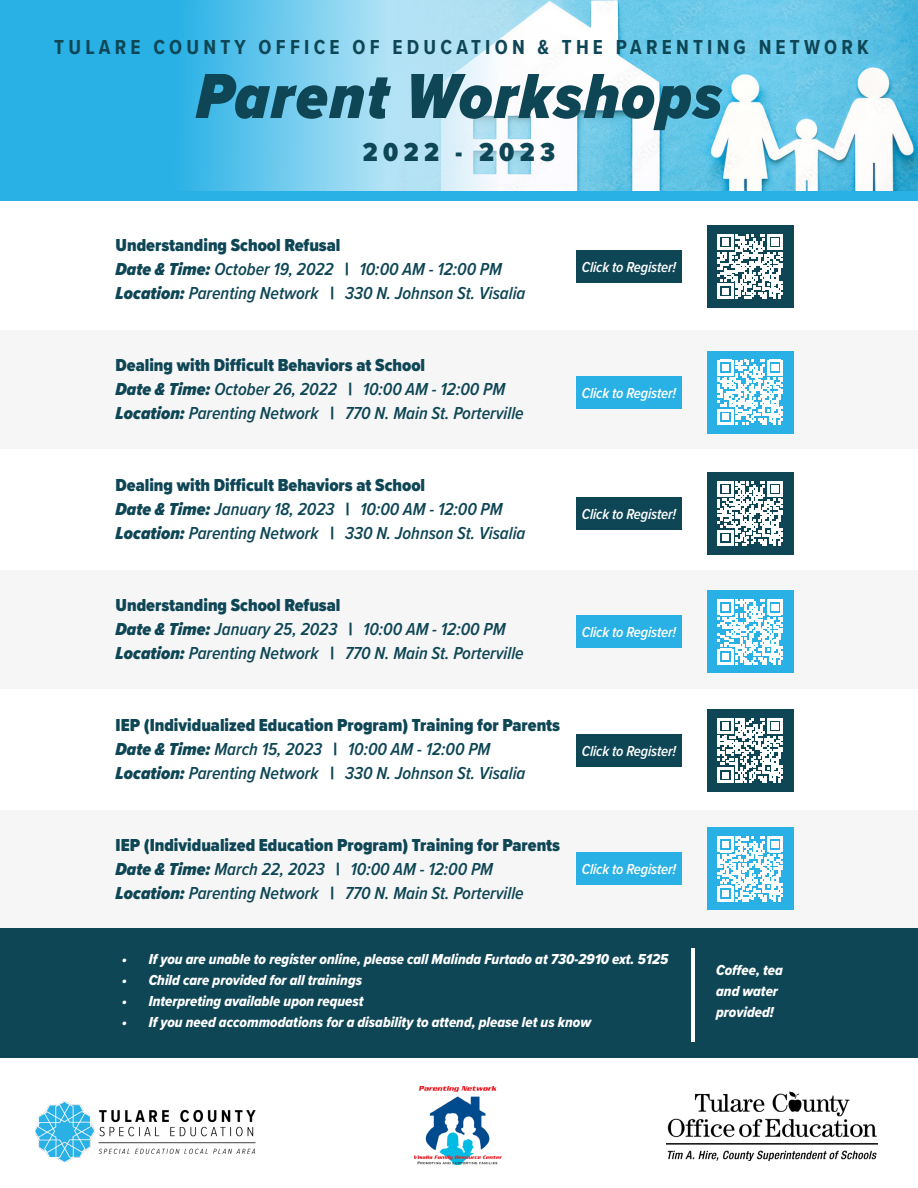
<style>
.page{position:relative;width:918px;height:1188px;background:#fff}
.page>*{position:absolute;margin:0;border:0;box-sizing:border-box;transform-origin:0 0}
.t1{font:italic 900 66px "Proxima Nova Cond";letter-spacing:.025em;color:#0e4655}
.t2{font:900 27px "Proxima Nova Cond";letter-spacing:.2em;color:#0e4655}
.t3{font:700 21px "Proxima Nova Cond";letter-spacing:.2em;color:#0e4655}
.t4{font:italic 600 18px "Proxima Nova Cond";color:#0e4655}
.t5{font:900 18px "Proxima Nova Cond";color:#0e4655}
.t6{font:15px "Proxima Nova Cond Extrabld It";color:#fff}
.t7{font:italic 600 15px "Proxima Nova Cond";letter-spacing:-.01em;color:#fff}
.s1{font-weight:900}
</style>
<div class="page">
<img style="left:525px;top:0;width:393px;height:191px">
<div style="left:0;top:810px;width:918px;height:119px;background:#f6f6f6"></div>
<img style="left:666px;top:1092px;width:211px;height:68px">
<svg style="left:0;top:0;width:525px;height:191px;background:#6ac8ec"></svg>
<img style="left:35px;top:1101px;width:221px;height:61px">
<div style="left:0;top:191px;width:304px;height:10px;background:#29b1e6"></div>
<div style="left:304px;top:191px;width:312px;height:10px;background:#29b1e6"></div>
<div style="left:616px;top:191px;width:302px;height:10px;background:#29b1e6"></div>
<div style="left:0;top:570px;width:918px;height:119px;background:#f6f6f6"></div>
<div style="left:0;top:330px;width:918px;height:119px;background:#f6f6f6"></div>
<div style="left:577px;top:250px;width:105px;height:33px;background:#0e4655"></div>
<div style="left:707px;top:225px;width:87px;height:83px;background:#0e4655"></div>
<svg style="left:718px;top:234px;width:65px;height:65px"></svg>
<div style="left:577px;top:376px;width:105px;height:32px;background:#29b1e6"></div>
<div style="left:707px;top:351px;width:87px;height:83px;background:#29b1e6"></div>
<svg style="left:718px;top:360px;width:65px;height:65px"></svg>
<div style="left:577px;top:497px;width:105px;height:33px;background:#0e4655"></div>
<div style="left:707px;top:472px;width:87px;height:83px;background:#0e4655"></div>
<svg style="left:718px;top:481px;width:65px;height:65px"></svg>
<div style="left:577px;top:616px;width:105px;height:32px;background:#29b1e6"></div>
<div style="left:707px;top:591px;width:87px;height:82px;background:#29b1e6"></div>
<svg style="left:718px;top:600px;width:65px;height:64px"></svg>
<div style="left:577px;top:734px;width:105px;height:33px;background:#0e4655"></div>
<div style="left:707px;top:709px;width:87px;height:83px;background:#0e4655"></div>
<svg style="left:718px;top:718px;width:65px;height:65px"></svg>
<div style="left:577px;top:853px;width:105px;height:32px;background:#29b1e6"></div>
<div style="left:707px;top:828px;width:87px;height:82px;background:#29b1e6"></div>
<svg style="left:718px;top:837px;width:65px;height:64px"></svg>
<img style="left:414px;top:1086px;width:87px;height:79px">
<div style="left:0;top:929px;width:918px;height:129px;background:#0e4655"></div>
<hr style="left:692px;top:948px;width:3px;height:94px;background:#fff">
<p class="t3" style="left:54px;top:31px;width:816px">TULARE COUNTY OFFICE OF EDUCATION &amp; THE PARENTING NETWORK</p>
<p class="t1" style="left:196px;top:47px;width:528px">Parent Workshops</p>
<p class="t2" style="left:363px;top:132px;width:194px">2022 - 2023</p>
<p class="t5" style="left:116px;top:232px;width:226px">Understanding School Refusal</p>
<p class="t4" style="left:116px;top:256px;width:388px"><span class="s1">Date &amp; Time:</span> October 19, 2022 <span class="s1">|</span> 10:00 AM - 12:00 PM</p>
<p class="t4" style="left:116px;top:280px;width:411px"><span class="s1">Location:</span> Parenting Network <span class="s1">|</span> 330 N. Johnson St. Visalia</p>
<p class="t5" style="left:116px;top:352px;width:311px">Dealing with Difficult Behaviors at School</p>
<p class="t4" style="left:116px;top:376px;width:391px"><span class="s1">Date &amp; Time:</span> October 26, 2022 <span class="s1">|</span> 10:00 AM - 12:00 PM</p>
<p class="t4" style="left:116px;top:400px;width:410px"><span class="s1">Location:</span> Parenting Network <span class="s1">|</span> 770 N. Main St. Porterville</p>
<p class="t5" style="left:116px;top:472px;width:311px">Dealing with Difficult Behaviors at School</p>
<p class="t4" style="left:116px;top:496px;width:389px"><span class="s1">Date &amp; Time:</span> January 18, 2023 <span class="s1">|</span> 10:00 AM - 12:00 PM</p>
<p class="t4" style="left:116px;top:520px;width:411px"><span class="s1">Location:</span> Parenting Network <span class="s1">|</span> 330 N. Johnson St. Visalia</p>
<p class="t5" style="left:116px;top:592px;width:226px">Understanding School Refusal</p>
<p class="t4" style="left:116px;top:616px;width:392px"><span class="s1">Date &amp; Time:</span> January 25, 2023 <span class="s1">|</span> 10:00 AM - 12:00 PM</p>
<p class="t4" style="left:116px;top:640px;width:410px"><span class="s1">Location:</span> Parenting Network <span class="s1">|</span> 770 N. Main St. Porterville</p>
<p class="t5" style="left:116px;top:712px;width:446px">IEP (Individualized Education Program) Training for Parents</p>
<p class="t4" style="left:116px;top:736px;width:376px"><span class="s1">Date &amp; Time:</span> March 15, 2023 <span class="s1">|</span> 10:00 AM - 12:00 PM</p>
<p class="t4" style="left:116px;top:760px;width:411px"><span class="s1">Location:</span> Parenting Network <span class="s1">|</span> 330 N. Johnson St. Visalia</p>
<p class="t5" style="left:116px;top:832px;width:446px">IEP (Individualized Education Program) Training for Parents</p>
<p class="t4" style="left:116px;top:856px;width:379px"><span class="s1">Date &amp; Time:</span> March 22, 2023 <span class="s1">|</span> 10:00 AM - 12:00 PM</p>
<p class="t4" style="left:116px;top:880px;width:410px"><span class="s1">Location:</span> Parenting Network <span class="s1">|</span> 770 N. Main St. Porterville</p>
<p class="t7" style="left:582px;top:256px;width:96px">Click to Register!</p>
<p class="t7" style="left:582px;top:382px;width:96px">Click to Register!</p>
<p class="t7" style="left:582px;top:503px;width:96px">Click to Register!</p>
<p class="t7" style="left:582px;top:621px;width:96px">Click to Register!</p>
<p class="t7" style="left:582px;top:740px;width:96px">Click to Register!</p>
<p class="t7" style="left:582px;top:858px;width:96px">Click to Register!</p>
<p class="t6" style="left:122px;top:948px;width:548px">• If you are unable to register online, please call Malinda Furtado at 730-2910 ext. 5125</p>
<p class="t6" style="left:122px;top:969px;width:242px">• Child care provided for all trainings</p>
<p class="t6" style="left:122px;top:990px;width:243px">• Interpreting available upon request</p>
<p class="t6" style="left:122px;top:1011px;width:471px">• If you need accommodations for a disability to attend, please let us know</p>
<p class="t6" style="left:716px;top:959px;width:68px">Coffee, tea</p>
<p class="t6" style="left:716px;top:980px;width:63px">and water</p>
<p class="t6" style="left:716px;top:1001px;width:59px">provided!</p>
</div>
